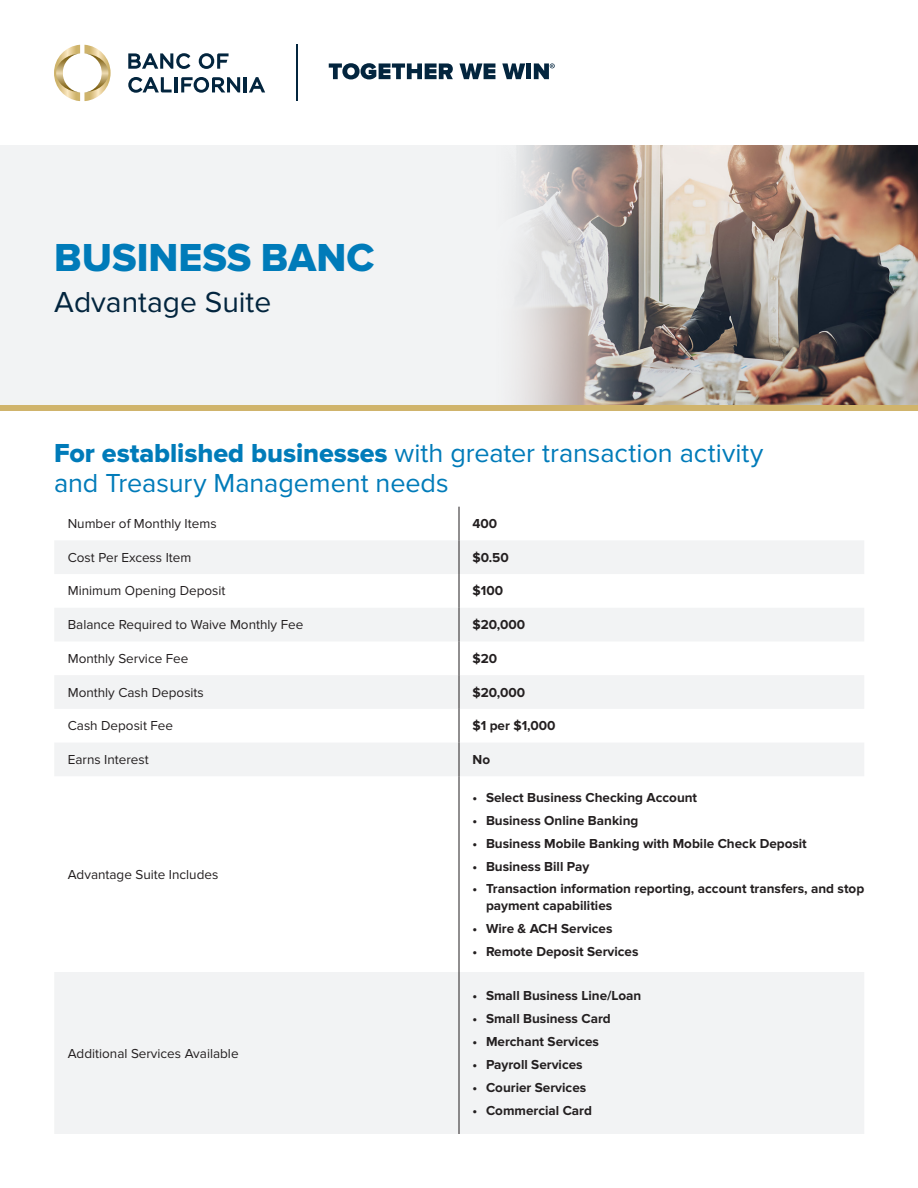
<style>
.page{position:relative;width:918px;height:1188px;background:#fff}
.page>*{position:absolute;margin:0;border:0;box-sizing:border-box;transform-origin:0 0}
.TITLE-ada{font:40.5px "Proxima Nova Extrabld";color:#007bb9}
.SUBHEAD-ada{font:30px "Proxima Nova";color:#03253e}
.Heading{font:27px/30px "Proxima Nova";letter-spacing:-.005em;color:#007bb9}
.t1{font:700 13.5px/16.2px "Proxima Nova";color:#231f20}
.t2{font:13.5px "Proxima Nova";color:#231f20}
.s1{font-family:"Proxima Nova Extrabld"}
</style>
<div class="page">
<svg style="left:54px;top:45px;width:57px;height:56px"></svg>
<hr style="left:175px;top:77px;width:3px;height:15px;background:#03253e">
<hr style="left:244px;top:77px;width:3px;height:15px;background:#03253e">
<svg style="left:249px;top:77px;width:16px;height:15px"></svg>
<svg style="left:181px;top:77px;width:59px;height:16px"></svg>
<svg style="left:128px;top:77px;width:44px;height:16px"></svg>
<svg style="left:199px;top:53px;width:30px;height:16px"></svg>
<svg style="left:128px;top:53px;width:62px;height:16px"></svg>
<svg style="left:329px;top:63px;width:124px;height:16px"></svg>
<svg style="left:459px;top:63px;width:36px;height:16px"></svg>
<svg style="left:502px;top:63px;width:23px;height:16px"></svg>
<div style="left:526px;top:63px;width:5px;height:16px;background:#03253e"></div>
<hr style="left:296px;top:45px;width:2px;height:56px;background:#03253e">
<svg style="left:534px;top:63px;width:21px;height:16px"></svg>
<div style="left:0;top:405px;width:918px;height:5px;background:#d0b46c"></div>
<img style="left:0;top:145px;width:918px;height:260px">
<svg style="left:55px;top:540px;width:809px;height:594px"></svg>
<hr style="left:459px;top:507px;width:1px;height:33px;background:#231f20">
<hr style="left:459px;top:574px;width:1px;height:34px;background:#231f20">
<hr style="left:459px;top:540px;width:1px;height:34px;background:#231f20">
<hr style="left:459px;top:608px;width:1px;height:33px;background:#231f20">
<hr style="left:459px;top:641px;width:1px;height:34px;background:#231f20">
<hr style="left:459px;top:675px;width:1px;height:34px;background:#231f20">
<hr style="left:459px;top:709px;width:1px;height:34px;background:#231f20">
<hr style="left:459px;top:743px;width:1px;height:33px;background:#231f20">
<hr style="left:459px;top:776px;width:1px;height:196px;background:#231f20">
<hr style="left:459px;top:972px;width:1px;height:162px;background:#231f20">
<h2 class="TITLE-ada" style="left:54px;top:234px;width:322px">BUSINESS BANC</h2>
<h3 class="SUBHEAD-ada" style="left:54px;top:284px;width:219px">Advantage Suite</h3>
<p class="Heading" style="left:54px;top:438px;width:711px"><span class="s1">For established businesses</span> with greater transaction activity and Treasury Management needs</p>
<p class="t2" style="left:68px;top:516px;width:150px">Number of Monthly Items</p>
<p class="t1" style="left:472px;top:516px;width:26px">400</p>
<p class="t2" style="left:68px;top:549px;width:125px">Cost Per Excess Item</p>
<p class="t1" style="left:472px;top:549px;width:38px">$0.50</p>
<p class="t2" style="left:68px;top:583px;width:159px">Minimum Opening Deposit</p>
<p class="t1" style="left:472px;top:583px;width:32px">$100</p>
<p class="t2" style="left:68px;top:617px;width:237px">Balance Required to Waive Monthly Fee</p>
<p class="t1" style="left:472px;top:617px;width:54px">$20,000</p>
<p class="t2" style="left:68px;top:651px;width:122px">Monthly Service Fee</p>
<p class="t1" style="left:472px;top:651px;width:26px">$20</p>
<p class="t2" style="left:68px;top:684px;width:138px">Monthly Cash Deposits</p>
<p class="t1" style="left:472px;top:684px;width:54px">$20,000</p>
<p class="t2" style="left:68px;top:718px;width:107px">Cash Deposit Fee</p>
<p class="t1" style="left:472px;top:718px;width:85px">$1 per $1,000</p>
<p class="t2" style="left:68px;top:752px;width:82px">Earns Interest</p>
<p class="t1" style="left:472px;top:752px;width:19px">No</p>
<p class="t2" style="left:68px;top:866px;width:152px">Advantage Suite Includes</p>
<p class="t2" style="left:68px;top:1045px;width:172px">Additional Services Available</p>
<p class="t1" style="left:472px;top:789px;width:226px">• Select Business Checking Account</p>
<p class="t1" style="left:472px;top:812px;width:167px">• Business Online Banking</p>
<p class="t1" style="left:472px;top:835px;width:336px">• Business Mobile Banking with Mobile Check Deposit</p>
<p class="t1" style="left:472px;top:858px;width:118px">• Business Bill Pay</p>
<p class="t1" style="left:486px;top:881px;width:380px;text-indent:-14px">• Transaction information reporting, account transfers, and stop payment capabilities</p>
<p class="t1" style="left:472px;top:920px;width:142px">• Wire &amp; ACH Services</p>
<p class="t1" style="left:472px;top:943px;width:168px">• Remote Deposit Services</p>
<p class="t1" style="left:472px;top:988px;width:170px">• Small Business Line/Loan</p>
<p class="t1" style="left:472px;top:1011px;width:140px">• Small Business Card</p>
<p class="t1" style="left:472px;top:1034px;width:128px">• Merchant Services</p>
<p class="t1" style="left:472px;top:1057px;width:112px">• Payroll Services</p>
<p class="t1" style="left:472px;top:1080px;width:115px">• Courier Services</p>
<p class="t1" style="left:472px;top:1103px;width:121px">• Commercial Card</p>
</div>
